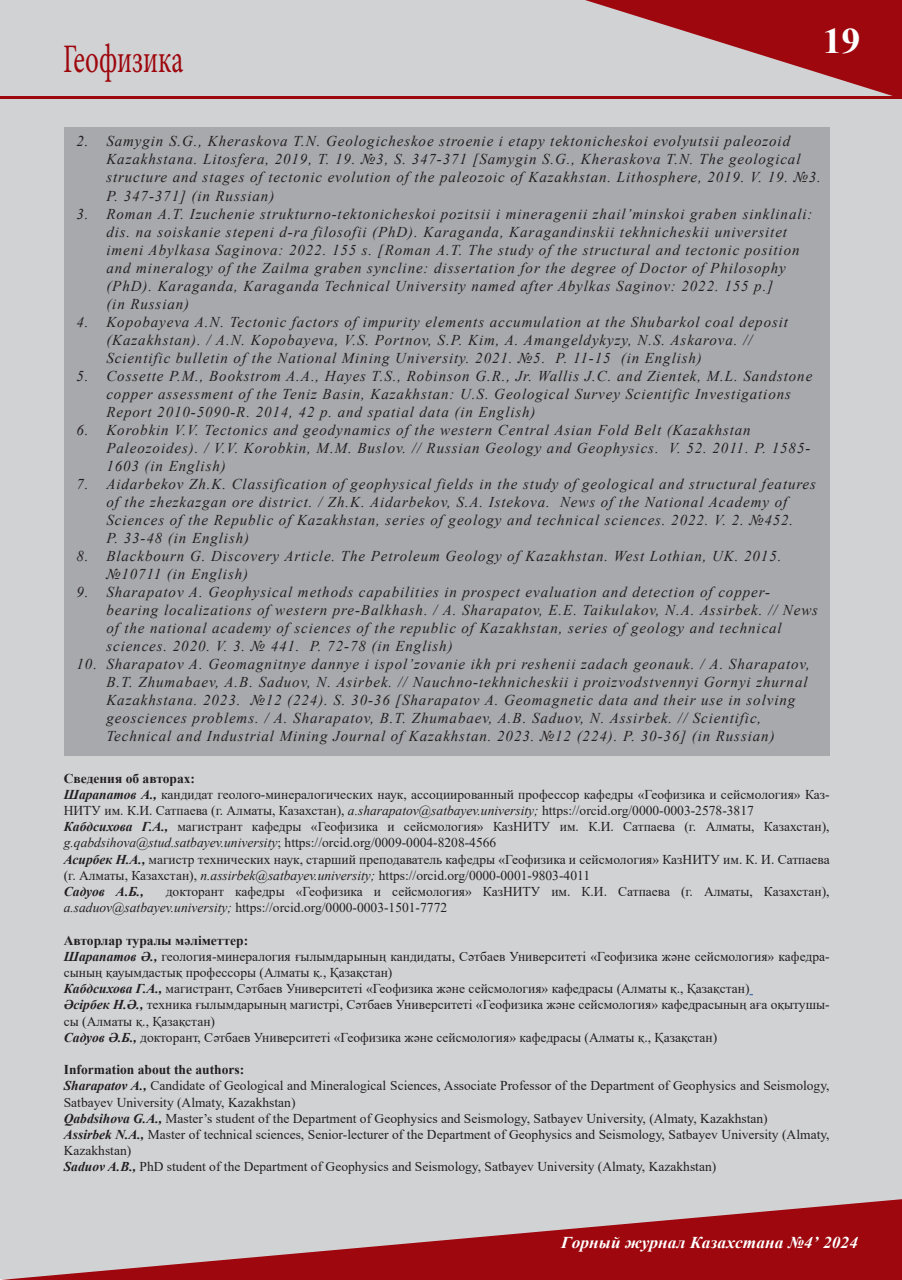
<style>
.page{position:relative;width:902px;height:1280px;background:#fff}
.page>*{position:absolute;margin:0;border:0;box-sizing:border-box;transform-origin:0 0}
.Рубрика{font:40.5px "Minion Pro";color:#9d070d;scale:.67 1}
.t1{font:700 36px "Times New Roman";color:#fff;scale:1.05 1}
.t2{font:italic 700 16.5px "Times New Roman";letter-spacing:.005em;color:#fff;scale:1.05 1}
.литература{font:italic 15px/18px "Times New Roman";letter-spacing:.06em;color:#231f20}
.t3{font:13.5px/16.2px "Times New Roman";color:#231f20}
.t4{font:700 13.5px "Times New Roman";color:#231f20}
.t5{font:italic 700 13.5px "Times New Roman";color:#231f20}
.s1{font-weight:700;font-style:italic}
.s2{font-style:italic}
</style>
<div class="page">
<div style="left:1px;top:1px;width:900px;height:1278px;background:#d1d2d4"></div>
<svg style="left:585px;top:0;width:316px;height:96px"></svg>
<svg style="left:0;top:1199px;width:901px;height:81px"></svg>
<hr style="left:1px;top:96px;width:900px;height:3px;background:#9d070d">
<div style="left:64px;top:128px;width:765px;height:628px;background:#a8a9ad"></div>
<p class="Рубрика" style="left:63px;top:32px;width:181px">Геофизика</p>
<h2 class="t1" style="left:822px;top:15px;width:38px">19</h2>
<p class="литература" style="left:106px;top:132px;width:716px;text-indent:-30px">2. Samygin S.G., Kheraskova T.N. Geologicheskoe stroenie i etapy tektonicheskoi evolyutsii paleozoid Kazakhstana. Litosfera, 2019, T. 19. №3, S. 347-371 [Samygin S.G., Kheraskova T.N. The geological structure and stages of tectonic evolution of the paleozoic of Kazakhstan. Lithosphere, 2019. V. 19. №3.<br>P. 347-371] (in Russian)</p>
<p class="литература" style="left:106px;top:204px;width:707px;text-indent:-30px">3. Roman A.T. Izuchenie strukturno-tektonicheskoi pozitsii i mineragenii zhail’minskoi graben sinklinali: dis. na soiskanie stepeni d-ra filosofii (PhD). Karaganda, Karagandinskii tekhnicheskii universitet imeni Abylkasa Saginova: 2022. 155 s. [Roman A.T. The study of the structural and tectonic position and mineralogy of the Zailma graben syncline: dissertation for the degree of Doctor of Philosophy (PhD). Karaganda, Karaganda Technical University named after Abylkas Saginov: 2022. 155 р.]<br>(in Russian)</p>
<p class="литература" style="left:106px;top:312px;width:683px;text-indent:-30px">4. Kopobayeva A.N. Tectonic factors of impurity elements accumulation at the Shubarkol coal deposit (Kazakhstan). / A.N. Kopobayeva, V.S. Portnov, S.P. Kim, A. Amangeldykyzy, N.S. Askarova. //<br>Scientific bulletin of the National Mining University. 2021. №5. P. 11-15 (in English)</p>
<p class="литература" style="left:106px;top:366px;width:707px;text-indent:-30px">5. Cossette P.M., Bookstrom A.A., Hayes T.S., Robinson G.R., Jr. Wallis J.C. and Zientek, M.L. Sandstone copper assessment of the Teniz Basin, Kazakhstan: U.S. Geological Survey Scientific Investigations<br>Report 2010-5090-R. 2014, 42 р. and spatial data (in English)</p>
<p class="литература" style="left:106px;top:420px;width:705px;text-indent:-30px">6. Korobkin V.V. Tectonics and geodynamics of the western Central Asian Fold Belt (Kazakhstan<br>Paleozoides). / V.V. Korobkin, M.M. Buslov. // Russian Geology and Geophysics. V. 52. 2011. P. 1585-<br>1603 (in English)</p>
<p class="литература" style="left:106px;top:474px;width:711px;text-indent:-30px">7. Aidarbekov Zh.K. Classification of geophysical fields in the study of geological and structural features of the zhezkazgan ore district. / Zh.K. Aidarbekov, S.A. Istekova. News of the National Academy of Sciences of the Republic of Kazakhstan, series of geology and technical sciences. 2022. V. 2. №452.<br>P. 33-48 (in English)</p>
<p class="литература" style="left:106px;top:546px;width:676px;text-indent:-30px">8. Blackbourn G. Discovery Article. The Petroleum Geology of Kazakhstan. West Lothian, UK. 2015. №10711 (in English)</p>
<p class="литература" style="left:106px;top:582px;width:713px;text-indent:-30px">9. Sharapatov A. Geophysical methods capabilities in prospect evaluation and detection of copper&shy;bearing localizations of western pre-Balkhash. / A. Sharapatov, E.E. Taikulakov, N.A. Assirbek. // News of the national academy of sciences of the republic of Kazakhstan, series of geology and technical sciences. 2020. V. 3. № 441. P. 72-78 (in English)</p>
<p class="литература" style="left:106px;top:654px;width:705px;text-indent:-30px">10. Sharapatov A. Geomagnitnye dannye i ispol’zovanie ikh pri reshenii zadach geonauk. / A. Sharapatov, B.T. Zhumabaev, A.B. Saduov, N. Asirbek. // Nauchno-tekhnicheskii i proizvodstvennyi Gornyi zhurnal Kazakhstana. 2023. №12 (224). S. 30-36 [Sharapatov A. Geomagnetic data and their use in solving geosciences problems. / A. Sharapatov, B.T. Zhumabaev, A.B. Saduov, N. Assirbek. // Scientific, Technical and Industrial Mining Journal of Kazakhstan. 2023. №12 (224). Р. 30-36] (in Russian)</p>
<p class="t4" style="left:64px;top:768px;width:133px">Сведения об авторах:</p>
<p class="t3" style="left:64px;top:786px;width:767px"><span class="s1">Шарапатов А.,</span> кандидат геолого-минералогических наук, ассоциированный профессор кафедры «Геофизика и сейсмология» Каз-<br>НИТУ им. К.И. Сатпаева (г. Алматы, Казахстан), <span class="s2">a.sharapatov@satbayev.university;</span> https://orcid.org/0000-0003-2578-3817</p>
<p class="t3" style="left:64px;top:818px;width:767px"><span class="s1">Кабдсихова Г.А.,</span> магистрант кафедры «Геофизика и сейсмология» КазНИТУ им. К.И. Сатпаева (г. Алматы, Казахстан), <span class="s2">g.qabdsihova@stud.satbayev.university</span>; https://orcid.org/0009-0004-8208-4566</p>
<p class="t3" style="left:64px;top:850px;width:767px"><span class="s1">Асирбек Н.А.,</span> магистр технических наук, старший преподаватель кафедры «Геофизика и сейсмология» КазНИТУ им. К. И. Сатпаева (г. Алматы, Казахстан), <span class="s2">n.assirbek@satbayev.university;</span> https://orcid.org/0000-0001-9803-4011</p>
<p class="t5" style="left:64px;top:882px;width:81px">Садуов А.Б.,</p>
<p class="t3" style="left:64px;top:883px;width:767px;text-indent:102px">докторант кафедры «Геофизика и сейсмология» КазНИТУ им. К.И. Сатпаева (г. Алматы, Казахстан), <span class="s2">a.saduov@satbayev.university;</span> https://orcid.org/0000-0003-1501-7772</p>
<p class="t4" style="left:64px;top:930px;width:186px">Авторлар туралы мәліметтер:</p>
<p class="t3" style="left:64px;top:948px;width:766px"><span class="s1">Шарапатов Ә.,</span> геология-минералогия ғылымдарының кандидаты, Сәтбаев Университеті «Геофизика және сейсмология» кафедра&shy;сының қауымдастық профессоры (Алматы қ., Қазақстан)</p>
<p class="t3" style="left:64px;top:980px;width:687px"><span class="s1">Кабдсихова Г.А.,</span> магистрант, Сәтбаев Университеті «Геофизика және сейсмология» кафедрасы (Алматы қ., Қазақстан)</p>
<p class="t3" style="left:64px;top:996px;width:767px"><span class="s1">Әсірбек Н.Ә.,</span> техника ғылымдарының магистрі, Сәтбаев Университеті «Геофизика және сейсмология» кафедрасының аға оқытушы&shy;сы (Алматы қ., Қазақстан)</p>
<p class="t3" style="left:64px;top:1029px;width:655px"><span class="s1">Садуов Ә.Б.,</span> докторант, Сәтбаев Университеті «Геофизика және сейсмология» кафедрасы (Алматы қ., Қазақстан)</p>
<p class="t4" style="left:64px;top:1060px;width:182px">Information about the authors:</p>
<p class="t3" style="left:64px;top:1077px;width:767px"><span class="s1">Sharapatov A.,</span> Candidate of Geological and Mineralogical Sciences, Associate Professor of the Department of Geophysics and Seismology,<br>Satbayev University (Almaty, Kazakhstan)</p>
<p class="t3" style="left:64px;top:1110px;width:705px"><span class="s1">Qabdsihova G.A.,</span> Master’s student of the Department of Geophysics and Seismology, Satbayev University, (Almaty, Kazakhstan)</p>
<p class="t3" style="left:64px;top:1126px;width:767px"><span class="s1">Assirbek N.А.,</span> Master of technical sciences, Senior-lecturer of the Department of Geophysics and Seismology, Satbayev University (Almaty,<br>Kazakhstan)</p>
<p class="t3" style="left:64px;top:1158px;width:654px"><span class="s1">Saduov A.B.,</span> PhD student of the Department of Geophysics and Seismology, Satbayev University (Almaty, Kazakhstan)</p>
<p class="t2" style="left:561px;top:1231px;width:284px">Горный журнал Казахстана №4’ 2024</p>
</div>
